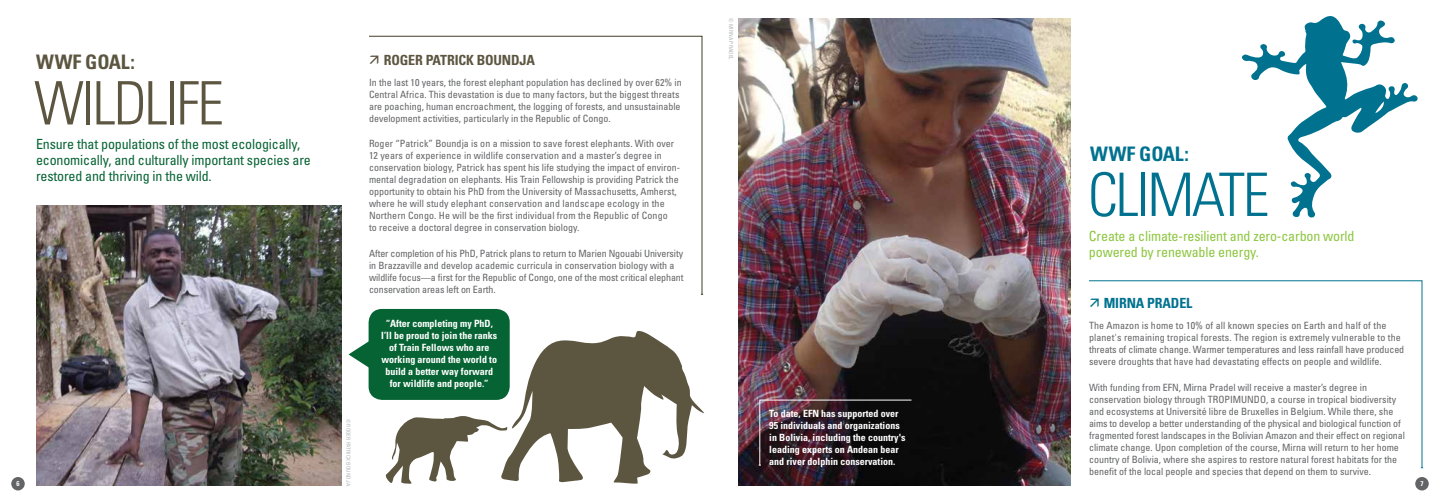
<style>
.page{position:relative;width:1440px;height:504px;background:#fff}
.page>*{position:absolute;margin:0;border:0;box-sizing:border-box;transform-origin:0 0}
.t1{font:300 condensed 60px "Univers";letter-spacing:-.04em;color:#5c5641}
.t2{font:300 condensed 60px "Univers";letter-spacing:-.04em;color:#00728f}
.t3{font:700 condensed 20px "Univers";letter-spacing:-.01em;color:#5c5641}
.t4{font:700 condensed 20px "Univers";letter-spacing:-.01em;color:#00728f}
.t5{font:condensed 14px/16px "Univers";letter-spacing:-.01em;color:#066333}
.t6{font:condensed 14px/16px "Univers";letter-spacing:-.01em;color:#8dc63f}
.t7{font:700 condensed 14px "Univers";letter-spacing:-.01em;color:#5c5641}
.t8{font:700 condensed 14px "Univers";letter-spacing:-.01em;color:#00728f}
.t9{font:condensed 10px/12px "Univers";color:#636466}
.t10{font:700 condensed 10px/12px "Univers";color:#fff}
.t11{font:700 condensed 7px "Univers";color:#fff}
.t12{font:condensed 5.5px "Univers";letter-spacing:.01em;color:#b1b4b6}
</style>
<div class="page">
<svg style="left:500px;top:331px;width:204px;height:153px"></svg>
<div style="left:369px;top:309px;width:141px;height:91px;background:#066333;border-radius:14px"></div>
<img style="left:738px;top:18px;width:333px;height:468px">
<img style="left:36px;top:206px;width:305px;height:280px">
<svg style="left:369px;top:36px;width:333px;height:259px"></svg>
<svg style="left:1089px;top:280px;width:333px;height:188px"></svg>
<img style="left:759px;top:400px;width:153px;height:66px">
<svg style="left:385px;top:416px;width:122px;height:68px"></svg>
<svg style="left:349px;top:317px;width:21px;height:75px"></svg>
<svg style="left:1242px;top:16px;width:176px;height:202px"></svg>
<div style="left:1415px;top:477px;width:14px;height:13px;background:#636466;border-radius:50%"></div>
<svg style="left:10px;top:476px;width:16px;height:16px"></svg>
<div style="left:8px;top:474px;width:20px;height:20px;border:3px solid #fff;border-radius:50%"></div>
<svg style="left:370px;top:55px;width:9px;height:9px"></svg>
<svg style="left:1090px;top:299px;width:9px;height:9px"></svg>
<h2 class="t3" style="left:36px;top:50px;width:100px">WWF GOAL:</h2>
<h1 class="t1" style="left:34px;top:67px;width:191px">WILDLIFE</h1>
<h3 class="t5" style="left:36px;top:136px;width:276px">Ensure that populations of the most ecologically, economically, and culturally important species are restored and thriving in the wild.</h3>
<h3 class="t7" style="left:384px;top:51px;width:153px">ROGER PATRICK BOUNDJA</h3>
<p class="t9" style="left:369px;top:76px;width:314px">In the last 10 years, the forest elephant population has declined by over 62% in Central Africa. This devastation is due to many factors, but the biggest threats are poaching, human encroachment, the logging of forests, and unsustainable development activities, particularly in the Republic of Congo.</p>
<p class="t9" style="left:369px;top:138px;width:313px">Roger “Patrick” Boundja is on a mission to save forest elephants. With over 12 years of experience in wildlife conservation and a master’s degree in conservation biology, Patrick has spent his life studying the impact of environ&shy;mental degradation on elephants. His Train Fellowship is providing Patrick the opportunity to obtain his PhD from the University of Massachusetts, Amherst, where he will study elephant conservation and landscape ecology in the Northern Congo. He will be the first individual from the Republic of Congo<br>to receive a doctoral degree in conservation biology.</p>
<p class="t9" style="left:369px;top:247px;width:316px">After completion of his PhD, Patrick plans to return to Marien Ngouabi University in Brazzaville and develop academic curricula in conservation biology with a wildlife focus—a first for the Republic of Congo, one of the most critical elephant conservation areas left on Earth.</p>
<p class="t12" style="left:734px;top:18px;width:43px;rotate:90deg">© MIRNA PRADEL</p>
<h2 class="t4" style="left:1090px;top:142px;width:100px">WWF GOAL:</h2>
<h1 class="t2" style="left:1088px;top:159px;width:183px">CLIMATE</h1>
<h3 class="t6" style="left:1089px;top:227px;width:267px">Create a climate-resilient and zero-carbon world powered by renewable energy.</h3>
<h3 class="t8" style="left:1104px;top:295px;width:90px">MIRNA PRADEL</h3>
<p class="t9" style="left:1089px;top:320px;width:317px">The Amazon is home to 10% of all known species on Earth and half of the planet's remaining tropical forests. The region is extremely vulnerable to the threats of climate change. Warmer temperatures and less rainfall have produced severe droughts that have had devastating effects on people and wildlife.</p>
<p class="t9" style="left:1089px;top:381px;width:317px">With funding from EFN, Mirna Pradel will receive a master’s degree in conservation biology through TROPIMUNDO, a course in tropical biodiversity and ecosystems at Université libre de Bruxelles in Belgium. While there, she aims to develop a better understanding of the physical and biological function of fragmented forest landscapes in the Bolivian Amazon and their effect on regional climate change. Upon completion of the course, Mirna will return to her home country of Bolivia, where she aspires to restore natural forest habitats for the benefit of the local people and species that depend on them to survive.</p>
<p class="t10" style="left:381px;top:317px;width:118px;text-align:center">“After completing my PhD,<br>I’ll be proud to join the ranks of Train Fellows who are working around the world to build a better way forward for wildlife and people.”</p>
<p class="t12" style="left:352px;top:419px;width:69px;rotate:90deg">© ROGER PATRICK BOUNDJA</p>
<p class="t10" style="left:769px;top:407px;width:138px">To date, EFN has supported over 95 individuals and organizations in Bolivia, including the country's leading experts on Andean bear and river dolphin conservation.</p>
<p class="t11" style="left:16px;top:480px;width:5px">6</p>
<p class="t11" style="left:1420px;top:480px;width:5px">7</p>
</div>
